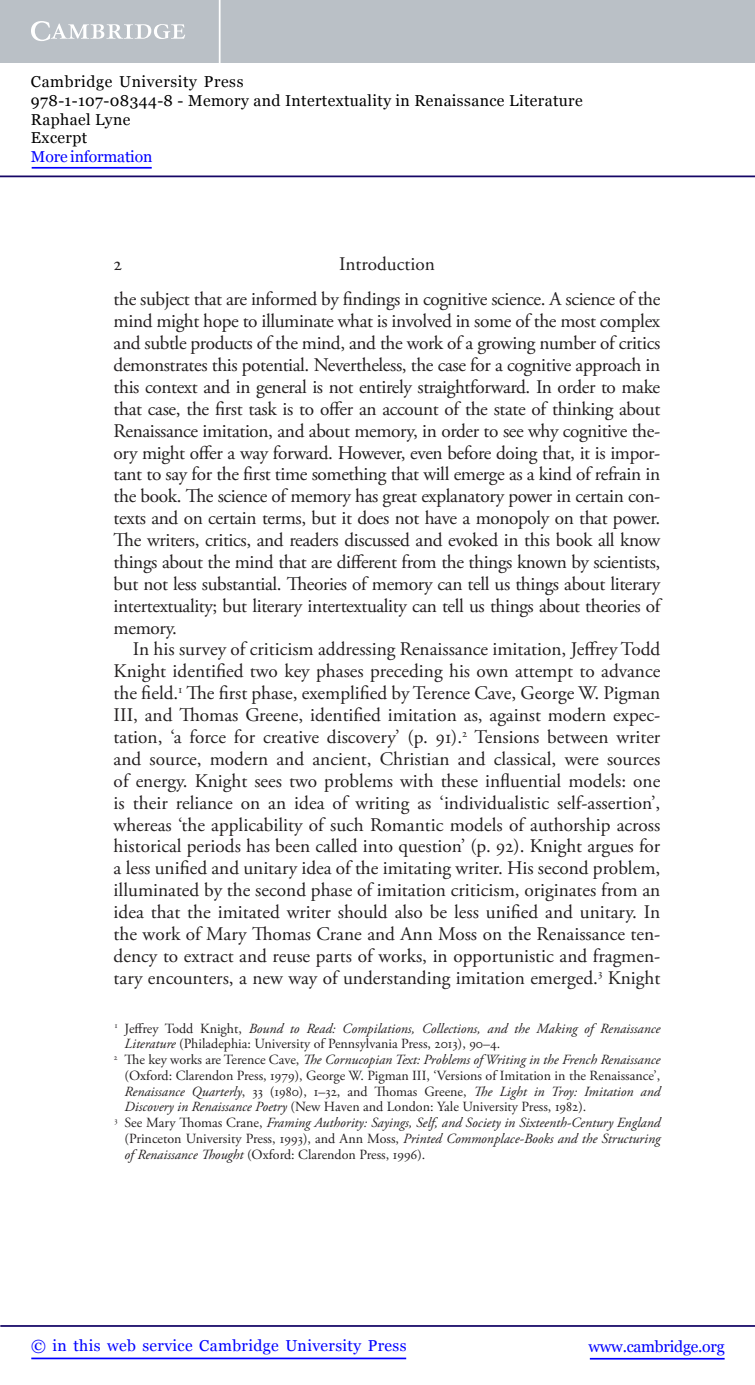
<style>
.page{position:relative;width:755px;height:1385px;background:#fff}
.page>*{position:absolute;margin:0;border:0;box-sizing:border-box;transform-origin:0 0}
.t1{font:19.25px/21.9px "Adobe Garamond Pro";letter-spacing:-.02em;color:#231f20;text-align:center}
.t2{font:15.75px/18.6px "Georgia";letter-spacing:.025em;color:#000}
.t3{font:15.75px "Georgia";letter-spacing:.025em;color:#00f}
.t4{font:15.75px "Georgia";letter-spacing:-.015em;color:#00f}
.t5{font:15.75px "Georgia";letter-spacing:-.01em;color:#00f}
.t6{font:14px "Adobe Garamond Pro";color:#231f20}
.t7{font:italic 14px "Adobe Garamond Pro";color:#231f20}
.s1{font-style:normal}
.s2{font-style:italic}
</style>
<div class="page">
<hr style="left:589px;top:1358px;width:135px;height:1px;background:#00f">
<hr style="left:0;top:1325px;width:754px;height:2px;background:#150666">
<hr style="left:31px;top:1357px;width:375px;height:2px;background:#00f">
<div style="left:0;top:0;width:754px;height:63px;background:#bac0c6"></div>
<svg style="left:31px;top:21px;width:154px;height:20px"></svg>
<hr style="left:219px;top:0;width:1px;height:63px;background:#fff">
<hr style="left:0;top:175px;width:754px;height:2px;background:#150666">
<hr style="left:32px;top:167px;width:120px;height:2px;background:#00f">
<p class="t2" style="left:31px;top:73px;width:553px">Cambridge University Press<br>978-1-107-08344-8 - Memory and Intertextuality in Renaissance Literature<br>Raphael Lyne<br>Excerpt</p>
<p class="t5" style="left:31px;top:147px;width:123px">More information</p>
<p class="t1" style="left:114px;top:248px;width:548px;line-height:35px">Introduction<br>the subject that are informed by findings in cognitive science. A science of the</p>
<p class="t1" style="left:114px;top:312px;width:550px;text-align:left">mind might hope to illuminate what is involved in some of the most complex and subtle products of the mind, and the work of a growing number of critics demonstrates this potential. Nevertheless, the case for a cognitive approach in this context and in general is not entirely straightforward. In order to make that case, the first task is to offer an account of the state of thinking about Renaissance imitation, and about memory, in order to see why cognitive the&shy;ory might offer a way forward. However, even before doing that, it is impor&shy;tant to say for the first time something that will emerge as a kind of refrain in the book. The science of memory has great explanatory power in certain con&shy;texts and on certain terms, but it does not have a monopoly on that power.<br>The writers, critics, and readers discussed and evoked in this book all know things about the mind that are different from the things known by scientists, but not less substantial. Theories of memory can tell us things about literary intertextuality; but literary intertextuality can tell us things about theories of memory.</p>
<p class="t1" style="left:114px;top:640px;width:548px;text-align:justify;text-indent:19px">In his survey of criticism addressing Renaissance imitation, Jeffrey Todd Knight identified two key phases preceding his own attempt to advance the field. <sup>1</sup> The first phase, exemplified by Terence Cave , George W. Pigman III, and Thomas Greene , identified imitation as, against modern expec&shy;tation, ‘a force for creative discovery’ (p. 91). <sup>2</sup> Tensions between writer and source, modern and ancient, Christian and classical, were sources of energy. Knight sees two problems with these influential models: one is their reliance on an idea of writing as ‘individualistic self-assertion’, whereas ‘the applicability of such Romantic models of authorship across historical periods has been called into question’ (p. 92). Knight argues for a less unified and unitary idea of the imitating writer. His second problem, illuminated by the second phase of imitation criticism, originates from an idea that the imitated writer should also be less unified and unitary. In the work of Mary Thomas Crane and Ann Moss on the Renaissance ten&shy;dency to extract and reuse parts of works, in opportunistic and fragmen&shy;tary encounters, a new way of understanding imitation emerged. <sup>3</sup> Knight</p>
<p class="t7" style="left:115px;top:1022px;width:546px"><sup>1</sup> <span class="s1">Jeffrey Todd Knight ,</span> Bound to Read: Compilations, Collections, and the Making of Renaissance</p>
<p class="t6" style="left:124px;top:1038px;width:377px"><span class="s2">Literature</span> ( Philadephia : University of Pennsylvania Press , 2013 ), 90–4 .</p>
<p class="t7" style="left:114px;top:1054px;width:547px"><sup>2</sup> <span class="s1">The key works are Terence Cave ,</span> The Cornucopian Text: Problems of Writing in the French Renaissance</p>
<p class="t6" style="left:124px;top:1070px;width:536px">( Oxford : Clarendon Press , 1979 ) , George W. Pigman III, ‘ Versions of Imitation in the Renaissance ’,</p>
<p class="t7" style="left:124px;top:1085px;width:537px">Renaissance Quarterly <span class="s1">, 33 ( 1980 ), 1 – 32 , and Thomas Greene ,</span> The Light in Troy: Imitation and</p>
<p class="t6" style="left:124px;top:1101px;width:463px"><span class="s2">Discovery in Renaissance Poetry</span> ( New Haven and London : Yale University Press , 1982 ) .</p>
<p class="t7" style="left:114px;top:1117px;width:547px"><sup>3</sup> <span class="s1">See Mary Thomas Crane ,</span> Framing Authority: Sayings, Self, and Society in Sixteenth-Century England</p>
<p class="t6" style="left:124px;top:1133px;width:537px">( Princeton University Press , 1993 ) , and Ann Moss , <span class="s2">Printed Commonplace-Books and the Structuring</span></p>
<p class="t6" style="left:124px;top:1148px;width:302px"><span class="s2">of Renaissance Thought</span> ( Oxford : Clarendon Press , 1996 ) .</p>
<p class="t1" style="left:114px;top:255px;width:10px">2</p>
<p class="t3" style="left:31px;top:1336px;width:376px">© in this web service Cambridge University Press</p>
<p class="t4" style="left:588px;top:1336px;width:137px">www.cambridge.org</p>
</div>
